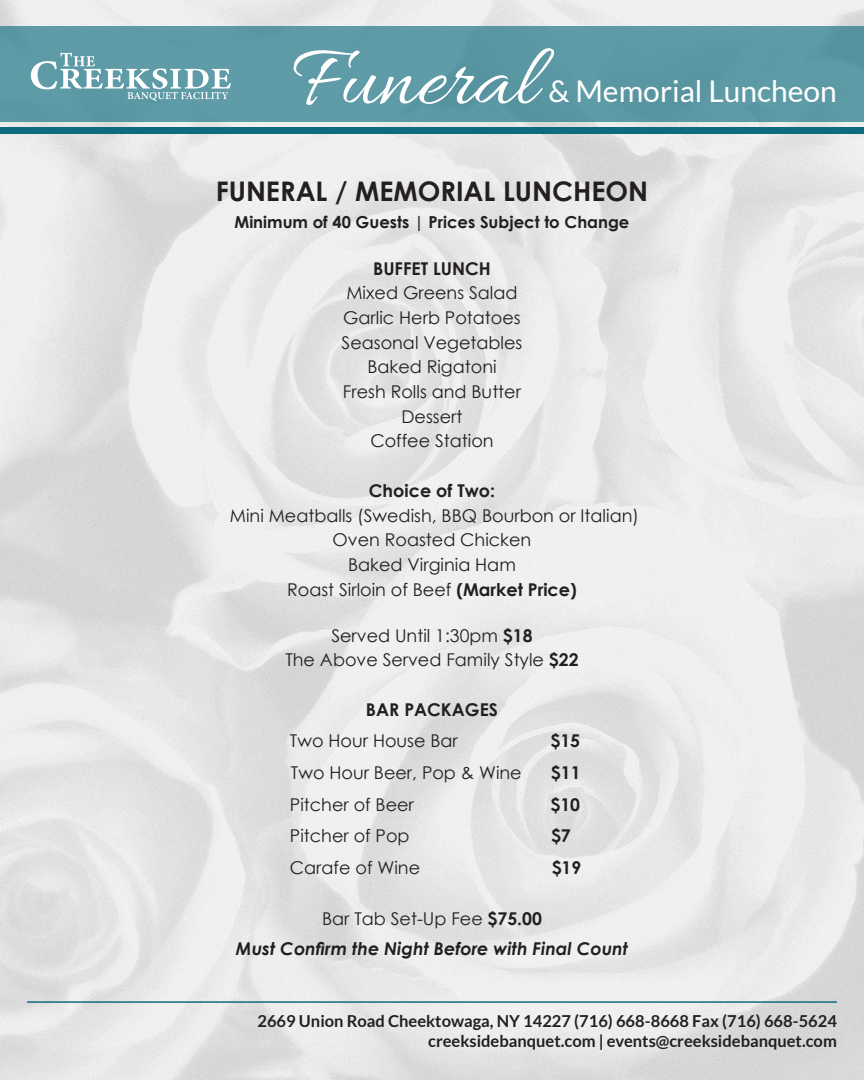
<style>
.page{position:relative;width:864px;height:1080px;background:#fff}
.page>*{position:absolute;margin:0;border:0;box-sizing:border-box;transform-origin:0 0}
.t1{font:90px "Allura";color:#fff}
.t2{font:30px "Lato";color:#fff}
.t3{font:700 27px "Century Gothic";color:#231f20}
.t4{font:17.55px "Century Gothic";color:#231f20}
.t5{font:700 17.55px "Century Gothic";color:#231f20}
.t6{font:italic 700 17.55px "Century Gothic";color:#231f20}
.t7{font:700 16.5px "Lato";color:#231f20}
.t8{font:700 16.5px "Century Gothic";color:#231f20}
.s1{font-weight:700}
</style>
<div class="page">
<img style="left:0;top:0;width:864px;height:1080px">
<div style="left:0;top:26px;width:864px;height:96px;background:#5d9ba6"></div>
<svg style="left:31px;top:53px;width:200px;height:48px"></svg>
<div style="left:0;top:128px;width:864px;height:6px;background:#0d6d7f"></div>
<hr style="left:27px;top:1001px;width:810px;height:2px;background:#0d6d7f">
<p class="t1" style="left:293px;top:30px;width:245px">Funeral</p>
<p class="t2" style="left:548px;top:74px;width:290px">&amp; Memorial Luncheon</p>
<p class="t3" style="left:216px;top:171px;width:434px">FUNERAL / MEMORIAL LUNCHEON</p>
<p class="t8" style="left:235px;top:210px;width:397px">Minimum of 40 Guests | Prices Subject to Change</p>
<p class="t5" style="left:373px;top:255px;width:119px">BUFFET LUNCH</p>
<p class="t4" style="left:346px;top:281px;width:173px">Mixed Greens Salad</p>
<p class="t4" style="left:343px;top:305px;width:179px">Garlic Herb Potatoes</p>
<p class="t4" style="left:342px;top:330px;width:182px">Seasonal Vegetables</p>
<p class="t4" style="left:367px;top:355px;width:131px">Baked Rigatoni</p>
<p class="t4" style="left:343px;top:379px;width:180px">Fresh Rolls and Butter</p>
<p class="t4" style="left:402px;top:404px;width:62px">Dessert</p>
<p class="t4" style="left:370px;top:429px;width:125px">Coffee Station</p>
<p class="t5" style="left:369px;top:477px;width:128px">Choice of Two:</p>
<p class="t4" style="left:230px;top:503px;width:411px">Mini Meatballs (Swedish, BBQ Bourbon or Italian)</p>
<p class="t4" style="left:333px;top:528px;width:200px">Oven Roasted Chicken</p>
<p class="t4" style="left:348px;top:552px;width:169px">Baked Virginia Ham</p>
<p class="t4" style="left:287px;top:577px;width:291px">Roast Sirloin of Beef <span class="s1">(Market Price)</span></p>
<p class="t4" style="left:331px;top:623px;width:203px">Served Until 1:30pm <span class="s1">$18</span></p>
<p class="t4" style="left:285px;top:648px;width:295px">The Above Served Family Style <span class="s1">$22</span></p>
<p class="t5" style="left:366px;top:696px;width:134px">BAR PACKAGES</p>
<p class="t4" style="left:290px;top:729px;width:169px">Two Hour House Bar</p>
<p class="t5" style="left:551px;top:728px;width:31px">$15</p>
<p class="t4" style="left:291px;top:760px;width:232px">Two Hour Beer, Pop &amp; Wine</p>
<p class="t5" style="left:551px;top:759px;width:31px">$11</p>
<p class="t4" style="left:290px;top:792px;width:126px">Pitcher of Beer</p>
<p class="t5" style="left:550px;top:791px;width:31px">$10</p>
<p class="t4" style="left:290px;top:824px;width:121px">Pitcher of Pop</p>
<p class="t5" style="left:551px;top:823px;width:21px">$7</p>
<p class="t4" style="left:290px;top:856px;width:132px">Carafe of Wine</p>
<p class="t5" style="left:552px;top:854px;width:31px">$19</p>
<p class="t4" style="left:322px;top:907px;width:221px">Bar Tab Set-Up Fee <span class="s1">$75.00</span></p>
<p class="t6" style="left:236px;top:936px;width:394px">Must Confirm the Night Before with Final Count</p>
<p class="t7" style="left:258px;top:1012px;width:581px">2669 Union Road Cheektowaga, NY 14227 (716) 668-8668 Fax (716) 668-5624</p>
<p class="t7" style="left:428px;top:1031px;width:410px">creeksidebanquet.com | events@creeksidebanquet.com</p>
</div>
